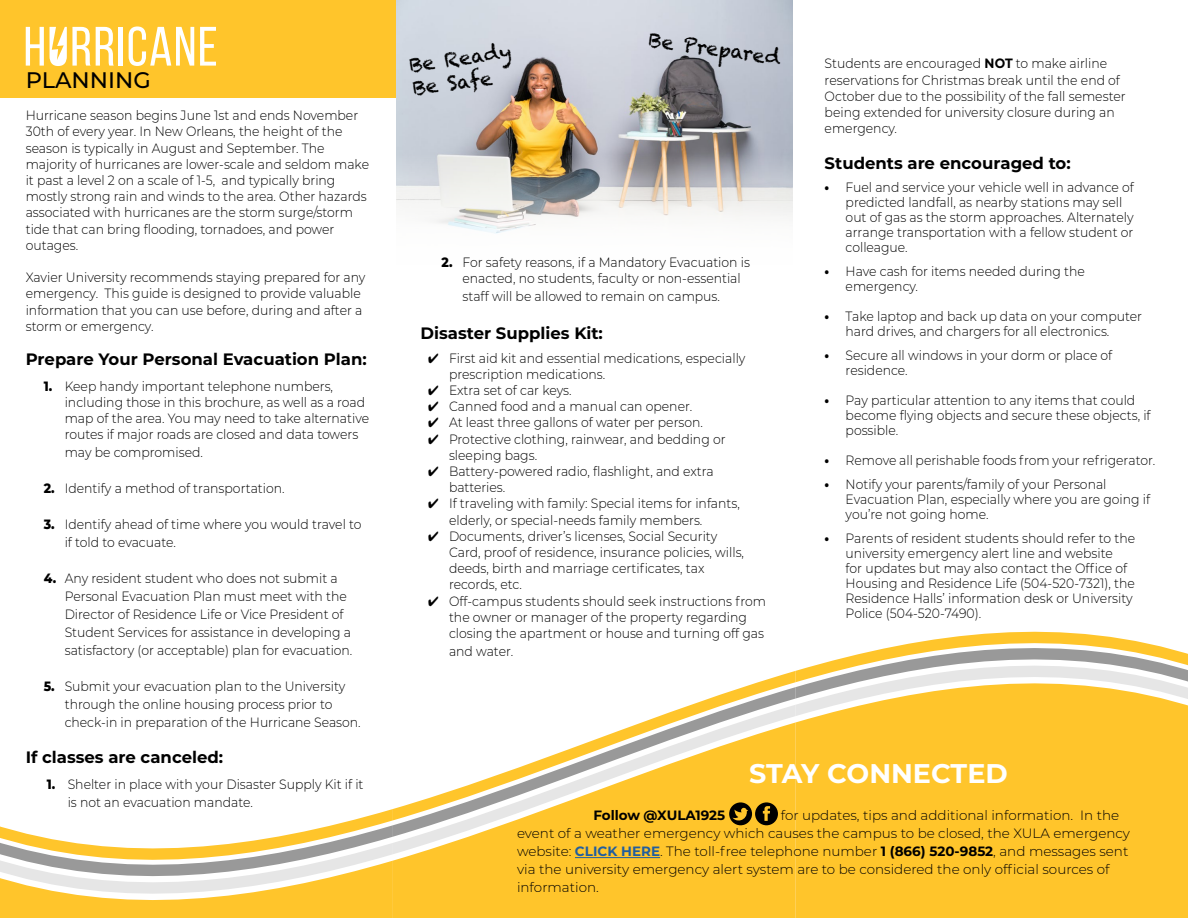
<style>
.page{position:relative;width:1188px;height:918px;background:#fff}
.page>*{position:absolute;margin:0;border:0;box-sizing:border-box;transform-origin:0 0}
.t1{font:700 27px "Montserrat";color:#fff}
.t2{font:500 22.5px "Montserrat";color:#000}
.t3{font:19.5px/23.4px "Chalkduster";color:#000}
.t4{font:700 16.5px "Montserrat";color:#000}
.t5{font:300 13.5px/16.2px "Montserrat";color:#000;scale:.92 1}
.t6{font:300 13.5px/18px "Montserrat";color:#000}
.t7{font:700 13.5px "Montserrat";color:#000}
.s1{font-weight:800}
.s2{font-weight:700}
.s3{font-weight:700;color:#215e9e}
</style>
<div class="page">
<div style="left:392px;top:855px;width:403px;height:63px;background:#ffc52b"></div>
<div style="left:795px;top:716px;width:393px;height:202px;background:#ffc52b"></div>
<svg style="left:392px;top:837px;width:403px;height:18px;background:#fdca42"></svg>
<svg style="left:392px;top:821px;width:403px;height:16px;background:#f6ca57"></svg>
<svg style="left:0;top:809px;width:392px;height:109px"></svg>
<svg style="left:392px;top:671px;width:403px;height:150px"></svg>
<svg style="left:795px;top:631px;width:393px;height:85px"></svg>
<img style="left:396px;top:0;width:396px;height:234px">
<hr style="left:575px;top:857px;width:85px;height:1px;background:#215e9e">
<div style="left:755px;top:802px;width:23px;height:23px;background:#000;border-radius:50%"></div>
<svg style="left:763px;top:806px;width:7px;height:15px"></svg>
<div style="left:729px;top:802px;width:23px;height:23px;background:#000;border-radius:50%"></div>
<svg style="left:733px;top:808px;width:15px;height:13px"></svg>
<div style="left:0;top:0;width:396px;height:97px;background:#ffc52b"></div>
<svg style="left:26px;top:27px;width:18px;height:39px"></svg>
<svg style="left:50px;top:27px;width:64px;height:39px"></svg>
<hr style="left:119px;top:27px;width:4px;height:39px;background:#fff">
<svg style="left:129px;top:26px;width:65px;height:40px"></svg>
<svg style="left:200px;top:27px;width:16px;height:39px"></svg>
<h2 class="t2" style="left:26px;top:64px;width:127px">PLANNING</h2>
<p class="t5" style="left:26px;top:107px;width:375px">Hurricane season begins June 1st and ends November 30th of every year. In New Orleans, the height of the season is typically in August and September. The majority of hurricanes are lower-scale and seldom make it past a level 2 on a scale of 1-5, and typically bring mostly strong rain and winds to the area. Other hazards associated with hurricanes are the storm surge/storm tide that can bring flooding, tornadoes, and power outages.</p>
<p class="t5" style="left:26px;top:269px;width:371px">Xavier University recommends staying prepared for any emergency. This guide is designed to provide valuable information that you can use before, during and after a storm or emergency.</p>
<p class="t4" style="left:26px;top:347px;width:343px">Prepare Your Personal Evacuation Plan:</p>
<p class="t5" style="left:65px;top:377px;width:332px;text-indent:-21px"><span class="s1">1.</span> Keep handy important telephone numbers, including those in this brochure, as well as a road map of the area. You may need to take alternative routes if major roads are closed and data towers</p>
<p class="t5" style="left:65px;top:444px;width:152px">may be compromised.</p>
<p class="t5" style="left:44px;top:480px;width:263px"><span class="s1">2.</span> Identify a method of transportation.</p>
<p class="t5" style="left:65px;top:515px;width:324px;line-height:18px;text-indent:-21px"><span class="s1">3.</span> Identify ahead of time where you would travel to if told to evacuate.</p>
<p class="t5" style="left:65px;top:569px;width:314px;line-height:18px;text-indent:-21px"><span class="s1">4.</span> Any resident student who does not submit a Personal Evacuation Plan must meet with the Director of Residence Life or Vice President of Student Services for assistance in developing a satisfactory (or acceptable) plan for evacuation.</p>
<p class="t5" style="left:65px;top:677px;width:323px;line-height:18px;text-indent:-21px"><span class="s1">5.</span> Submit your evacuation plan to the University through the online housing process prior to check-in in preparation of the Hurricane Season.</p>
<p class="t4" style="left:26px;top:745px;width:199px">If classes are canceled:</p>
<p class="t5" style="left:68px;top:774px;width:323px;line-height:18px;text-indent:-21px"><span class="s1">1.</span> Shelter in place with your Disaster Supply Kit if it is not an evacuation mandate.</p>
<h3 class="t3" style="left:408px;top:54px;width:104px;rotate:-8deg">Be Ready<br>Be Safe</h3>
<h3 class="t3" style="left:651px;top:28px;width:134px;rotate:8deg">Be Prepared</h3>
<p class="t5" style="left:463px;top:254px;width:314px;text-indent:-21px"><span class="s1">2.</span> For safety reasons, if a Mandatory Evacuation is enacted, no students, faculty or non-essential</p>
<p class="t5" style="left:463px;top:288px;width:281px">staff will be allowed to remain on campus.</p>
<p class="t4" style="left:421px;top:321px;width:184px">Disaster Supplies Kit:</p>
<p class="t5" style="left:449px;top:349px;width:324px;text-indent:-21px">✔ First aid kit and essential medications, especially prescription medications.</p>
<p class="t5" style="left:428px;top:382px;width:158px">✔ Extra set of car keys.</p>
<p class="t5" style="left:428px;top:398px;width:289px">✔ Canned food and a manual can opener.</p>
<p class="t5" style="left:428px;top:414px;width:300px">✔ At least three gallons of water per person.</p>
<p class="t5" style="left:449px;top:430px;width:302px;text-indent:-21px">✔ Protective clothing, rainwear, and bedding or sleeping bags.</p>
<p class="t5" style="left:449px;top:463px;width:289px;text-indent:-21px">✔ Battery-powered radio, flashlight, and extra batteries.</p>
<p class="t5" style="left:449px;top:495px;width:318px;text-indent:-21px">✔ If traveling with family: Special items for infants, elderly, or special-needs family members.</p>
<p class="t5" style="left:449px;top:527px;width:322px;text-indent:-21px">✔ Documents, driver’s licenses, Social Security Card, proof of residence, insurance policies, wills, deeds, birth and marriage certificates, tax records, etc.</p>
<p class="t5" style="left:449px;top:592px;width:346px;text-indent:-21px">✔ Off-campus students should seek instructions from the owner or manager of the property regarding closing the apartment or house and turning off gas</p>
<p class="t5" style="left:449px;top:643px;width:71px">and water.</p>
<p class="t5" style="left:825px;top:55px;width:329px">Students are encouraged <span class="s2">NOT</span> to make airline reservations for Christmas break until the end of October due to the possibility of the fall semester being extended for university closure during an emergency.</p>
<p class="t4" style="left:825px;top:152px;width:248px">Students are encouraged to:</p>
<p class="t5" style="left:846px;top:179px;width:315px;line-height:15px;text-indent:-21px"><span class="s1">•</span> Fuel and service your vehicle well in advance of predicted landfall, as nearby stations may sell out of gas as the storm approaches. Alternately arrange transportation with a fellow student or colleague.</p>
<p class="t5" style="left:846px;top:263px;width:262px;line-height:15px;text-indent:-21px"><span class="s1">•</span> Have cash for items needed during the emergency.</p>
<p class="t5" style="left:846px;top:308px;width:324px;line-height:15px;text-indent:-21px"><span class="s1">•</span> Take laptop and back up data on your computer hard drives, and chargers for all electronics.</p>
<p class="t5" style="left:846px;top:347px;width:291px;line-height:15px;text-indent:-21px"><span class="s1">•</span> Secure all windows in your dorm or place of residence.</p>
<p class="t5" style="left:846px;top:392px;width:333px;line-height:15px;text-indent:-21px"><span class="s1">•</span> Pay particular attention to any items that could become flying objects and secure these objects, if possible.</p>
<p class="t5" style="left:825px;top:451px;width:361px"><span class="s1">•</span> Remove all perishable foods from your refrigerator.</p>
<p class="t5" style="left:846px;top:476px;width:332px;line-height:15px;text-indent:-21px"><span class="s1">•</span> Notify your parents/family of your Personal<br>Evacuation Plan, especially where you are going if you’re not going home.</p>
<p class="t5" style="left:846px;top:530px;width:316px;line-height:15px;text-indent:-21px"><span class="s1">•</span> Parents of resident students should refer to the university emergency alert line and website<br>for updates but may also contact the Office of Housing and Residence Life (504-520-7321), the Residence Halls’ information desk or University Police (504-520-7490).</p>
<h1 class="t1" style="left:749px;top:754px;width:260px">STAY CONNECTED</h1>
<p class="t6" style="left:517px;top:806px;width:614px;text-indent:264px">for updates, tips and additional information. In the event of a weather emergency which causes the campus to be closed, the XULA emergency website: <span class="s3">CLICK HERE</span>. The toll-free telephone number <span class="s2">1 (866) 520-9852</span>, and messages sent via the university emergency alert system are to be considered the only official sources of information.</p>
<p class="t7" style="left:593px;top:806px;width:133px">Follow @XULA1925</p>
</div>
